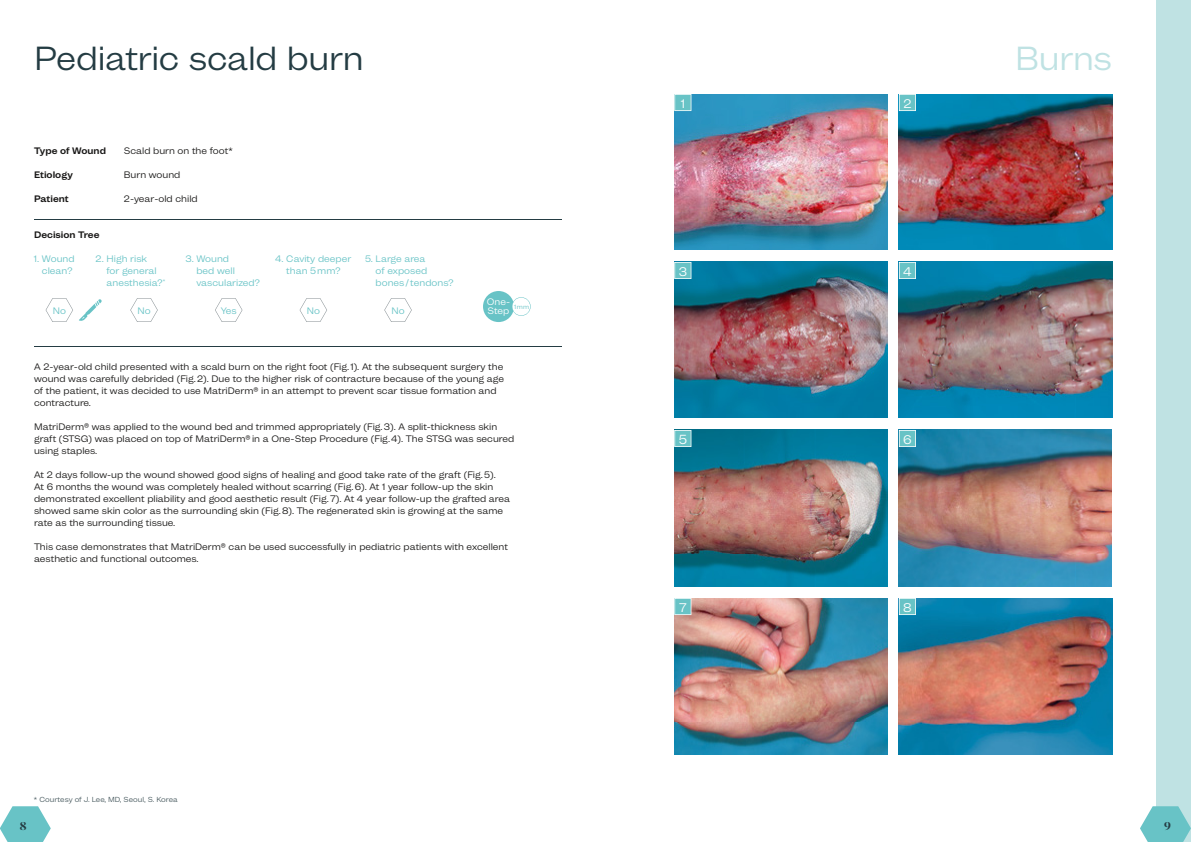
<style>
.page{position:relative;width:1191px;height:842px;background:#fff}
.page>*{position:absolute;margin:0;border:0;box-sizing:border-box;transform-origin:0 0}
.t1{font:32px "Mint Grotesk V1.0";letter-spacing:-.01em;color:#243c43}
.t2{font:32px "Mint Grotesk V1.0";letter-spacing:-.005em;color:#bfe2e3}
.t3{font:12.6px "Mint Grotesk V1.0";color:#fff}
.t4{font:12px "Mint Grotesk V1.0";color:#fff}
.t5{font:700 12px "Prospectus L";color:#243c43}
.t6{font:9px/12px "Mint Grotesk V1.0";color:#181716}
.t7{font:9px/12px "Mint Grotesk V1.0";color:#68c3c6}
.t8{font:700 9px "Mint Grotesk V1.0";color:#181716}
.t9{font:9px/9px "Mint Grotesk V1.0";color:#fff}
.t10{font:7px "Mint Grotesk V1.0";color:#47595e}
.t11{font:6px "Mint Grotesk V1.0";color:#68c3c6}
</style>
<div class="page">
<div style="left:1157px;top:0;width:34px;height:842px;background:#bfe2e3"></div>
<svg style="left:0;top:806px;width:51px;height:36px"></svg>
<svg style="left:1140px;top:806px;width:51px;height:36px"></svg>
<hr style="left:34px;top:219px;width:527px;height:1px;background:#243c43">
<hr style="left:34px;top:346px;width:527px;height:1px;background:#243c43">
<svg style="left:215px;top:298px;width:27px;height:24px"></svg>
<svg style="left:130px;top:298px;width:28px;height:24px"></svg>
<svg style="left:299px;top:298px;width:28px;height:24px"></svg>
<svg style="left:384px;top:298px;width:28px;height:24px"></svg>
<div style="left:483px;top:291px;width:31px;height:31px;background:#68c3c6;border-radius:50%"></div>
<svg style="left:512px;top:297px;width:18px;height:19px"></svg>
<svg style="left:79px;top:299px;width:23px;height:22px"></svg>
<svg style="left:46px;top:298px;width:27px;height:24px"></svg>
<img style="left:674px;top:94px;width:213px;height:156px">
<svg style="left:674px;top:94px;width:17px;height:17px"></svg>
<img style="left:674px;top:430px;width:213px;height:156px">
<svg style="left:674px;top:430px;width:17px;height:17px"></svg>
<img style="left:899px;top:94px;width:213px;height:156px">
<svg style="left:899px;top:94px;width:17px;height:17px"></svg>
<img style="left:899px;top:430px;width:212px;height:156px">
<svg style="left:899px;top:430px;width:17px;height:17px"></svg>
<img style="left:674px;top:262px;width:213px;height:156px">
<svg style="left:674px;top:262px;width:17px;height:17px"></svg>
<img style="left:674px;top:598px;width:213px;height:156px">
<svg style="left:674px;top:598px;width:17px;height:17px"></svg>
<img style="left:899px;top:262px;width:213px;height:156px">
<svg style="left:899px;top:262px;width:17px;height:17px"></svg>
<img style="left:899px;top:598px;width:213px;height:156px">
<svg style="left:899px;top:598px;width:17px;height:17px"></svg>
<h1 class="t1" style="left:34px;top:39px;width:331px">Pediatric scald burn</h1>
<h1 class="t2" style="left:1015px;top:39px;width:99px">Burns</h1>
<p class="t8" style="left:34px;top:145px;width:73px">Type of Wound</p>
<p class="t8" style="left:34px;top:169px;width:40px">Etiology</p>
<p class="t8" style="left:34px;top:193px;width:36px">Patient</p>
<p class="t8" style="left:34px;top:229px;width:67px">Decision Tree</p>
<p class="t6" style="left:124px;top:145px;width:110px">Scald burn on the foot*</p>
<p class="t6" style="left:124px;top:169px;width:58px">Burn wound</p>
<p class="t6" style="left:124px;top:193px;width:75px">2-year-old child</p>
<p class="t7" style="left:34px;top:253px;width:42px;text-align:right">1 . Wound clean?</p>
<p class="t7" style="left:107px;top:253px;width:60px;text-indent:-11px">2 . High risk<br>for general anesthesia?<sup>*</sup></p>
<p class="t7" style="left:196px;top:253px;width:65px;text-indent:-11px">3 . Wound<br>bed well vascularized?</p>
<p class="t7" style="left:275px;top:253px;width:77px;text-align:center">4 . Cavity deeper than 5 mm?</p>
<p class="t7" style="left:53px;top:304px;width:15px">No</p>
<p class="t7" style="left:137px;top:304px;width:15px">No</p>
<p class="t7" style="left:221px;top:304px;width:17px">Yes</p>
<p class="t7" style="left:307px;top:304px;width:15px">No</p>
<p class="t7" style="left:375px;top:253px;width:79px;text-indent:-11px">5 . Large area<br>of exposed bones / tendons?</p>
<p class="t7" style="left:391px;top:304px;width:15px">No</p>
<p class="t9" style="left:487px;top:297px;width:25px">One-<br>Step</p>
<p class="t11" style="left:514px;top:303px;width:17px">1 mm</p>
<p class="t6" style="left:34px;top:361px;width:471px">A 2-year-old child presented with a scald burn on the right foot (Fig . 1) . At the subsequent surgery the wound was carefully debrided (Fig . 2) . Due to the higher risk of contracture because of the young age of the patient, it was decided to use MatriDerm® in an attempt to prevent scar tissue formation and contracture .</p>
<p class="t6" style="left:34px;top:421px;width:482px">MatriDerm® was applied to the wound bed and trimmed appropriately (Fig . 3) . A split-thickness skin graft (STSG) was placed on top of MatriDerm® in a One-Step Procedure (Fig . 4) . The STSG was secured using staples .</p>
<p class="t6" style="left:34px;top:469px;width:477px">At 2 days follow-up the wound showed good signs of healing and good take rate of the graft (Fig . 5) .<br>At 6 months the wound was completely healed without scarring (Fig . 6) . At 1 year follow-up the skin demonstrated excellent pliability and good aesthetic result (Fig . 7) . At 4 year follow-up the grafted area showed same skin color as the surrounding skin (Fig . 8) . The regenerated skin is growing at the same rate as the surrounding tissue .</p>
<p class="t6" style="left:34px;top:541px;width:475px">This case demonstrates that MatriDerm® can be used successfully in pediatric patients with excellent aesthetic and functional outcomes .</p>
<p class="t10" style="left:34px;top:795px;width:145px">* Courtesy of J . Lee, MD, Seoul, S . Korea</p>
<h3 class="t4" style="left:681px;top:96px;width:6px">1</h3>
<h3 class="t4" style="left:678px;top:264px;width:10px">3</h3>
<h2 class="t3" style="left:678px;top:432px;width:10px">5</h2>
<h3 class="t4" style="left:679px;top:600px;width:9px">7</h3>
<h3 class="t4" style="left:903px;top:96px;width:10px">2</h3>
<h3 class="t4" style="left:903px;top:264px;width:10px">4</h3>
<h3 class="t4" style="left:903px;top:432px;width:10px">6</h3>
<h3 class="t4" style="left:903px;top:600px;width:10px">8</h3>
<h3 class="t5" style="left:20px;top:816px;width:8px">8</h3>
<h3 class="t5" style="left:1164px;top:816px;width:8px">9</h3>
</div>
